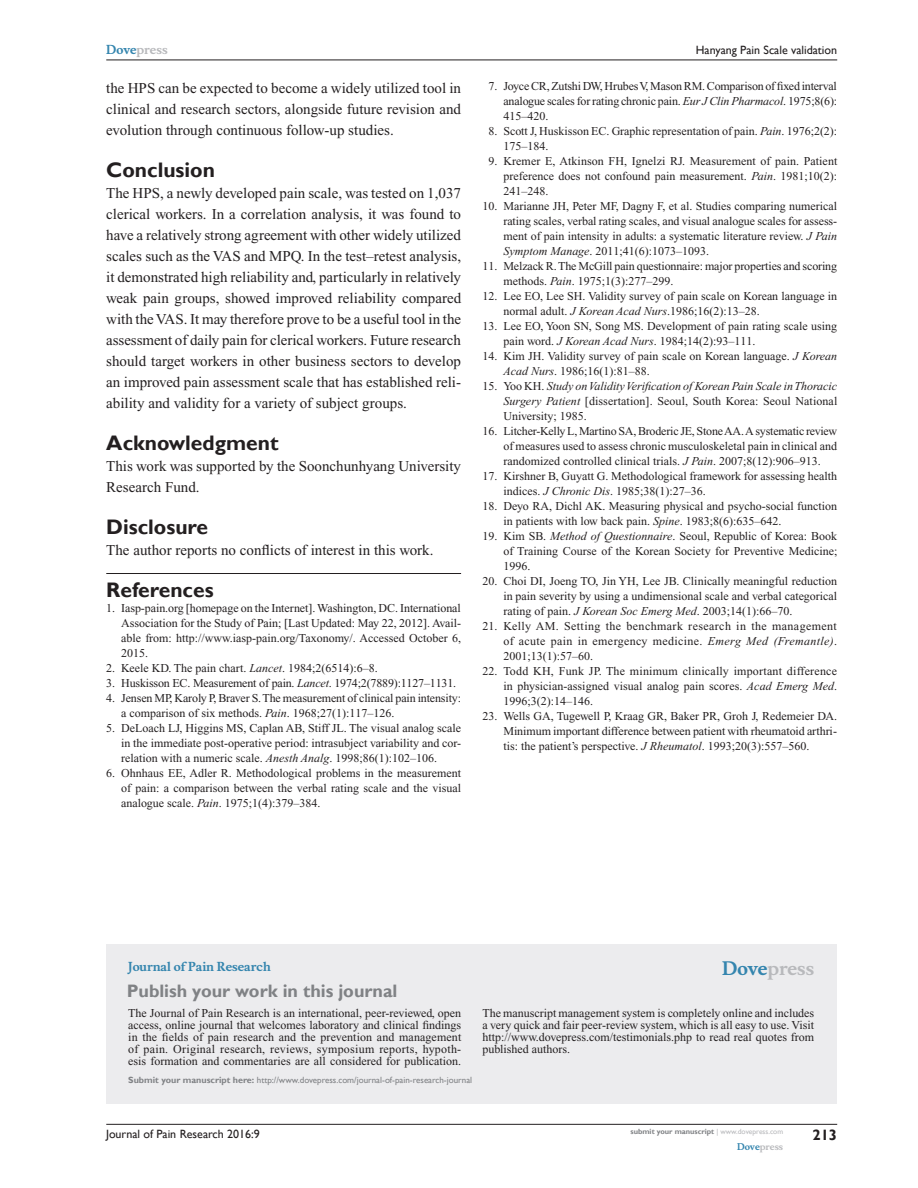
<style>
.page{position:relative;width:918px;height:1188px;background:#fff}
.page>*{position:absolute;margin:0;border:0;box-sizing:border-box;transform-origin:0 0}
.RefH{font:700 21px "Gill Sans";color:#231f20}
.PromBx-H1{font:700 18px "Gill Sans";color:#808285}
.PromBx-Brand{font:700 18px "Musee";color:#b8b9bc}
.TxF{font:15px/21px "Times New Roman";color:#231f20;text-align:justify}
.Tx{font:15px/21px "Times New Roman";color:#231f20;text-align:justify}
.t1{font:700 15px "Gill Sans";color:#231f20}
.RefNL2{font:12px/15px "Times New Roman";color:#231f20;text-align:justify}
.RefNL1{font:12px/15px "Times New Roman";color:#231f20;text-align:justify}
.PromBx-Tx{font:12px/12px "Times New Roman";color:#231f20;text-align:justify}
.t2{font:12px "Gill Sans";color:#231f20}
.PromBx-JrnlName{font:700 12px "Musee";color:#3485ae}
.t3{font:700 12px "Musee";color:#b8b9bc}
.PromBx-SubmitMssWebA{font:9px "Gill Sans";color:#808285}
.t4{font:700 9px "Musee";color:#b8b9bc}
.t5{font:700 7.5px "Gill Sans";color:#808285}
.s1{color:#3485ae}
.s2{font-style:italic}
.s3{font-weight:700}
.s4{font-weight:400;color:#b8b9bc}
</style>
<div class="page">
<div style="left:106px;top:944px;width:731px;height:159px;background:#ececee"></div>
<hr style="left:106px;top:1124px;width:731px;height:1px;background:#231f20">
<hr style="left:106px;top:60px;width:731px;height:1px;background:#231f20">
<hr style="left:106px;top:573px;width:355px;height:1px;background:#231f20">
<p class="t3" style="left:106px;top:43px;width:63px"><span class="s1">Dove</span>press</p>
<p class="Tx" style="left:106px;top:77px;width:356px">the HPS can be expected to become a widely utilized tool in clinical and research sectors, alongside future revision and evolution through continuous follow-up studies.</p>
<h1 class="RefH" style="left:106px;top:157px;width:110px">Conclusion</h1>
<p class="TxF" style="left:106px;top:182px;width:357px">The HPS, a newly developed pain scale, was tested on 1,037 clerical workers. In a correlation analysis, it was found to have a relatively strong agreement with other widely utilized scales such as the VAS and MPQ. In the test–retest analysis, it demonstrated high reliability and, particularly in relatively weak pain groups, showed improved reliability compared with the VAS. It may therefore prove to be a useful tool in the assessment of daily pain for clerical workers. Future research should target workers in other business sectors to develop an improved pain assessment scale that has established reli&shy;ability and validity for a variety of subject groups.</p>
<h1 class="RefH" style="left:106px;top:430px;width:174px">Acknowledgment</h1>
<p class="TxF" style="left:106px;top:455px;width:356px">This work was supported by the Soonchunhyang University<br>Research Fund.</p>
<h1 class="RefH" style="left:106px;top:514px;width:103px">Disclosure</h1>
<p class="TxF" style="left:106px;top:539px;width:329px">The author reports no conflicts of interest in this work.</p>
<p class="RefH" style="left:106px;top:577px;width:109px">References</p>
<p class="RefNL1" style="left:121px;top:600px;width:341px;text-indent:-15px">1. Iasp-pain.org [homepage on the Internet]. Washington, DC. International Association for the Study of Pain; [Last Updated: May 22, 2012]. Avail&shy;able from: http://www.iasp-pain.org/Taxonomy/. Accessed October 6, 2015.</p>
<p class="RefNL1" style="left:106px;top:660px;width:273px">2. Keele KD. The pain chart. <span class="s2">Lancet</span>. 1984;2(6514):6–8.</p>
<p class="RefNL1" style="left:106px;top:675px;width:351px">3. Huskisson EC. Measurement of pain. <span class="s2">Lancet</span>. 1974;2(7889):1127–1131.</p>
<p class="RefNL1" style="left:121px;top:690px;width:341px;text-indent:-15px">4. Jensen MP, Karoly P, Braver S. The measurement of clinical pain intensity: a comparison of six methods. <span class="s2">Pain</span>. 1968;27(1):117–126.</p>
<p class="RefNL1" style="left:121px;top:720px;width:341px;text-indent:-15px">5. DeLoach LJ, Higgins MS, Caplan AB, Stiff JL. The visual analog scale in the immediate post-operative period: intrasubject variability and cor&shy;relation with a numeric scale. <span class="s2">Anesth Analg</span>. 1998;86(1):102–106.</p>
<p class="RefNL1" style="left:121px;top:765px;width:341px;text-indent:-15px">6. Ohnhaus EE, Adler R. Methodological problems in the measurement of pain: a comparison between the verbal rating scale and the visual analogue scale. <span class="s2">Pain</span>. 1975;1(4):379–384.</p>
<p class="t2" style="left:696px;top:43px;width:143px">Hanyang Pain Scale validation</p>
<p class="RefNL2" style="left:503px;top:79px;width:335px;text-indent:-15px">7. Joyce CR, Zutshi DW, Hrubes V, Mason RM. Comparison of fixed interval analogue scales for rating chronic pain. <span class="s2">Eur J Clin Pharmacol</span>. 1975;8(6):<br>415–420.</p>
<p class="RefNL2" style="left:503px;top:124px;width:335px;text-indent:-15px">8. Scott J, Huskisson EC. Graphic representation of pain. <span class="s2">Pain</span>. 1976;2(2):<br>175–184.</p>
<p class="RefNL2" style="left:503px;top:154px;width:336px;text-indent:-15px">9. Kremer E, Atkinson FH, Ignelzi RJ. Measurement of pain. Patient preference does not confound pain measurement. <span class="s2">Pain</span>. 1981;10(2):<br>241–248.</p>
<p class="RefNL2" style="left:503px;top:199px;width:335px;text-indent:-21px">10. Marianne JH, Peter MF, Dagny F, et al. Studies comparing numerical rating scales, verbal rating scales, and visual analogue scales for assess&shy;ment of pain intensity in adults: a systematic literature review. <span class="s2">J Pain Symptom Manage</span>. 2011;41(6):1073–1093.</p>
<p class="RefNL2" style="left:503px;top:259px;width:335px;text-indent:-21px">11. Melzack R. The McGill pain questionnaire: major properties and scoring methods. <span class="s2">Pain</span>. 1975;1(3):277–299.</p>
<p class="RefNL2" style="left:503px;top:289px;width:335px;text-indent:-21px">12. Lee EO, Lee SH. Validity survey of pain scale on Korean language in normal adult. <span class="s2">J Korean Acad Nurs</span>.1986;16(2):13–28.</p>
<p class="RefNL2" style="left:503px;top:319px;width:335px;text-indent:-21px">13. Lee EO, Yoon SN, Song MS. Development of pain rating scale using pain word. <span class="s2">J Korean Acad Nurs</span>. 1984;14(2):93–111.</p>
<p class="RefNL2" style="left:503px;top:349px;width:335px;text-indent:-21px">14. Kim JH. Validity survey of pain scale on Korean language. <span class="s2">J Korean<br>Acad Nurs</span>. 1986;16(1):81–88.</p>
<p class="RefNL2" style="left:503px;top:379px;width:335px;text-indent:-21px">15. Yoo KH. <span class="s2">Study on Validity Verification of Korean Pain Scale in Thoracic Surgery Patient</span> [dissertation]. Seoul, South Korea: Seoul National University; 1985.</p>
<p class="RefNL2" style="left:503px;top:424px;width:335px;text-indent:-21px">16. Litcher-Kelly L, Martino SA, Broderic JE, Stone AA. A systematic review of measures used to assess chronic musculoskeletal pain in clinical and randomized controlled clinical trials. <span class="s2">J Pain</span>. 2007;8(12):906–913.</p>
<p class="RefNL2" style="left:503px;top:469px;width:335px;text-indent:-21px">17. Kirshner B, Guyatt G. Methodological framework for assessing health indices. <span class="s2">J Chronic Dis</span>. 1985;38(1):27–36.</p>
<p class="RefNL2" style="left:503px;top:499px;width:335px;text-indent:-21px">18. Deyo RA, Dichl AK. Measuring physical and psycho-social function in patients with low back pain. <span class="s2">Spine</span>. 1983;8(6):635–642.</p>
<p class="RefNL2" style="left:503px;top:529px;width:336px;text-indent:-21px">19. Kim SB. <span class="s2">Method of Questionnaire</span>. Seoul, Republic of Korea: Book of Training Course of the Korean Society for Preventive Medicine; 1996.</p>
<p class="RefNL2" style="left:503px;top:574px;width:335px;text-indent:-21px">20. Choi DI, Joeng TO, Jin YH, Lee JB. Clinically meaningful reduction in pain severity by using a undimensional scale and verbal categorical rating of pain. <span class="s2">J Korean Soc Emerg Med</span>. 2003;14(1):66–70.</p>
<p class="RefNL2" style="left:503px;top:619px;width:335px;text-indent:-21px">21. Kelly AM. Setting the benchmark research in the management of acute pain in emergency medicine. <span class="s2">Emerg Med (Fremantle)</span>.<br>2001;13(1):57–60.</p>
<p class="RefNL2" style="left:503px;top:664px;width:335px;text-indent:-21px">22. Todd KH, Funk JP. The minimum clinically important difference in physician-assigned visual analog pain scores. <span class="s2">Acad Emerg Med</span>.<br>1996;3(2):14–146.</p>
<p class="RefNL2" style="left:503px;top:709px;width:335px;text-indent:-21px">23. Wells GA, Tugewell P, Kraag GR, Baker PR, Groh J, Redemeier DA.<br>Minimum important difference between patient with rheumatoid arthri&shy;tis: the patient’s perspective. <span class="s2">J Rheumatol</span>. 1993;20(3):557–560.</p>
<p class="PromBx-JrnlName" style="left:128px;top:959px;width:144px">Journal of Pain Research</p>
<p class="PromBx-H1" style="left:127px;top:980px;width:272px">Publish your work in this journal</p>
<p class="PromBx-Brand" style="left:722px;top:958px;width:94px"><span class="s1">Dove</span>press</p>
<p class="PromBx-Tx" style="left:128px;top:1007px;width:335px">The Journal of Pain Research is an international, peer-reviewed, open access, online journal that welcomes laboratory and clinical findings in the fields of pain research and the prevention and management of pain. Original research, reviews, symposium reports, hypoth&shy;esis formation and commentaries are all considered for publication.</p>
<p class="PromBx-Tx" style="left:482px;top:1007px;width:333px">The manuscript management system is completely online and includes a very quick and fair peer-review system, which is all easy to use. Visit http://www.dovepress.com/testimonials.php to read real quotes from published authors.</p>
<p class="PromBx-SubmitMssWebA" style="left:128px;top:1075px;width:345px"><span class="s3">Submit your manuscript here:</span> http://www.dovepress.com/journal-of-pain-research-journal</p>
<p class="t2" style="left:106px;top:1127px;width:155px">Journal of Pain Research 2016:9</p>
<p class="t5" style="left:631px;top:1127px;width:154px">submit your manuscript <span class="s4">| www.dovepress.com</span></p>
<p class="t4" style="left:737px;top:1141px;width:48px"><span class="s1">Dove</span>press</p>
<p class="t1" style="left:812px;top:1126px;width:26px">213</p>
</div>
